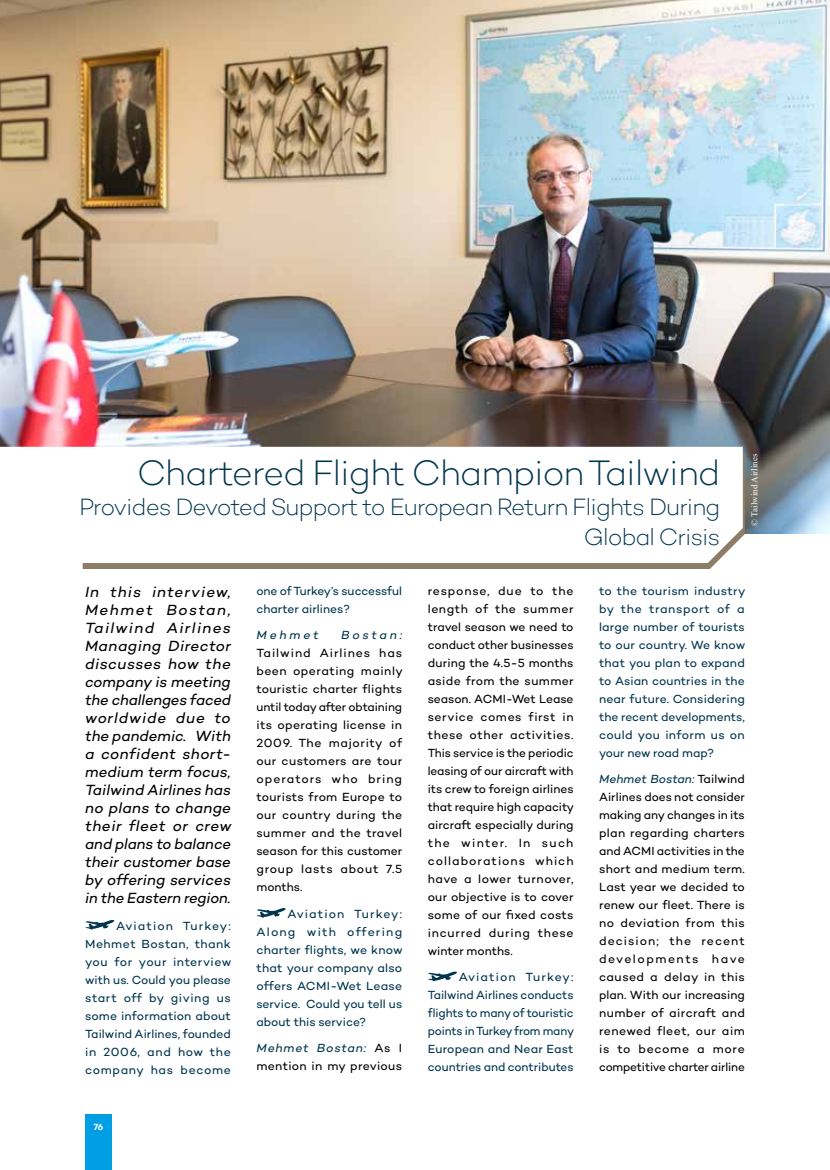
<style>
.page{position:relative;width:830px;height:1170px;background:#fff}
.page>*{position:absolute;margin:0;border:0;box-sizing:border-box;transform-origin:0 0}
.t1{font:200 36px "Campton";letter-spacing:-.025em;color:#00354e}
.t2{font:200 24px/30px "Campton";letter-spacing:-.04em;color:#00354e;text-align:right}
.t3{font:italic 15px/18px "Campton";letter-spacing:-.005em;color:#000;text-align:justify}
.t4{font:12px/18px "Campton";letter-spacing:.015em;color:#000;text-align:justify}
.t5{font:12px/18px "Campton";color:#00354e;text-align:justify}
.t6{font:italic 12px "Campton";letter-spacing:.23em;color:#00354e}
.t7{font:9px "Times New Roman";color:#fff}
.t8{font:600 9px "Campton";color:#fff}
.s1{font-style:italic;color:#00354e}
</style>
<div class="page">
<img style="left:0;top:0;width:829px;height:533px">
<svg style="left:83px;top:453px;width:661px;height:116px;background:#958671"></svg>
<svg style="left:0;top:447px;width:742px;height:116px"></svg>
<svg style="left:85px;top:920px;width:30px;height:9px"></svg>
<svg style="left:256px;top:908px;width:30px;height:9px"></svg>
<svg style="left:428px;top:971px;width:29px;height:10px"></svg>
<div style="left:85px;top:1114px;width:27px;height:55px;background:#009fe3"></div>
<h1 class="t1" style="left:137px;top:450px;width:584px">Chartered Flight Champion Tailwind</h1>
<h2 class="t2" style="left:79px;top:491px;width:642px">Provides Devoted Support to European Return Flights During<br>Global Crisis</h2>
<p class="t7" style="left:747px;top:525px;width:73px;rotate:-90deg">© Tailwind Airlines</p>
<p class="t3" style="left:85px;top:582px;width:148px">In this interview, Mehmet Bostan, Tailwind Airlines Managing Director discusses how the company is meeting the challenges faced worldwide due to the pandemic. With a confident short&shy;medium term focus, Tailwind Airlines has no plans to change their fleet or crew and plans to balance their customer base by offering services in the Eastern region.</p>
<p class="t5" style="left:85px;top:916px;width:148px;text-indent:31px">Aviation Turkey:<br>Mehmet Bostan, thank you for your interview with us. Could you please start off by giving us some information about Tailwind Airlines, founded in 2006, and how the company has become</p>
<p class="t8" style="left:94px;top:1120px;width:11px">76</p>
<p class="t5" style="left:256px;top:581px;width:147px">one of Turkey’s successful charter airlines?</p>
<p class="t6" style="left:256px;top:627px;width:64px">Mehmet</p>
<p class="t6" style="left:341px;top:627px;width:63px">Bostan:</p>
<p class="t4" style="left:256px;top:643px;width:148px">Tailwind Airlines has been operating mainly touristic charter flights until today after obtaining its operating license in 2009. The majority of our customers are tour operators who bring tourists from Europe to our country during the summer and the travel season for this customer group lasts about 7.5 months.</p>
<p class="t5" style="left:256px;top:904px;width:148px;text-indent:31px">Aviation Turkey:<br>Along with offering charter flights, we know that your company also offers ACMI-Wet Lease service. Could you tell us about this service?</p>
<p class="t4" style="left:256px;top:1038px;width:147px"><span class="s1">Mehmet Bostan:</span> As I mention in my previous</p>
<p class="t4" style="left:427px;top:581px;width:148px">response, due to the length of the summer travel season we need to conduct other businesses during the 4.5-5 months aside from the summer season. ACMI-Wet Lease service comes first in these other activities.<br>This service is the periodic leasing of our aircraft with its crew to foreign airlines that require high capacity aircraft especially during the winter. In such collaborations which have a lower turnover, our objective is to cover some of our fixed costs incurred during these winter months.</p>
<p class="t5" style="left:427px;top:967px;width:148px;text-indent:31px">Aviation Turkey:<br>Tailwind Airlines conducts flights to many of touristic points in Turkey from many European and Near East countries and contributes</p>
<p class="t5" style="left:598px;top:581px;width:148px">to the tourism industry by the transport of a large number of tourists to our country. We know that you plan to expand to Asian countries in the near future. Considering the recent developments, could you inform us on your new road map?</p>
<p class="t4" style="left:598px;top:769px;width:147px"><span class="s1">Mehmet Bostan:</span> Tailwind Airlines does not consider making any changes in its plan regarding charters and ACMI activities in the short and medium term.<br>Last year we decided to renew our fleet. There is no deviation from this decision; the recent developments have caused a delay in this plan. With our increasing number of aircraft and renewed fleet, our aim is to become a more competitive charter airline</p>
</div>
